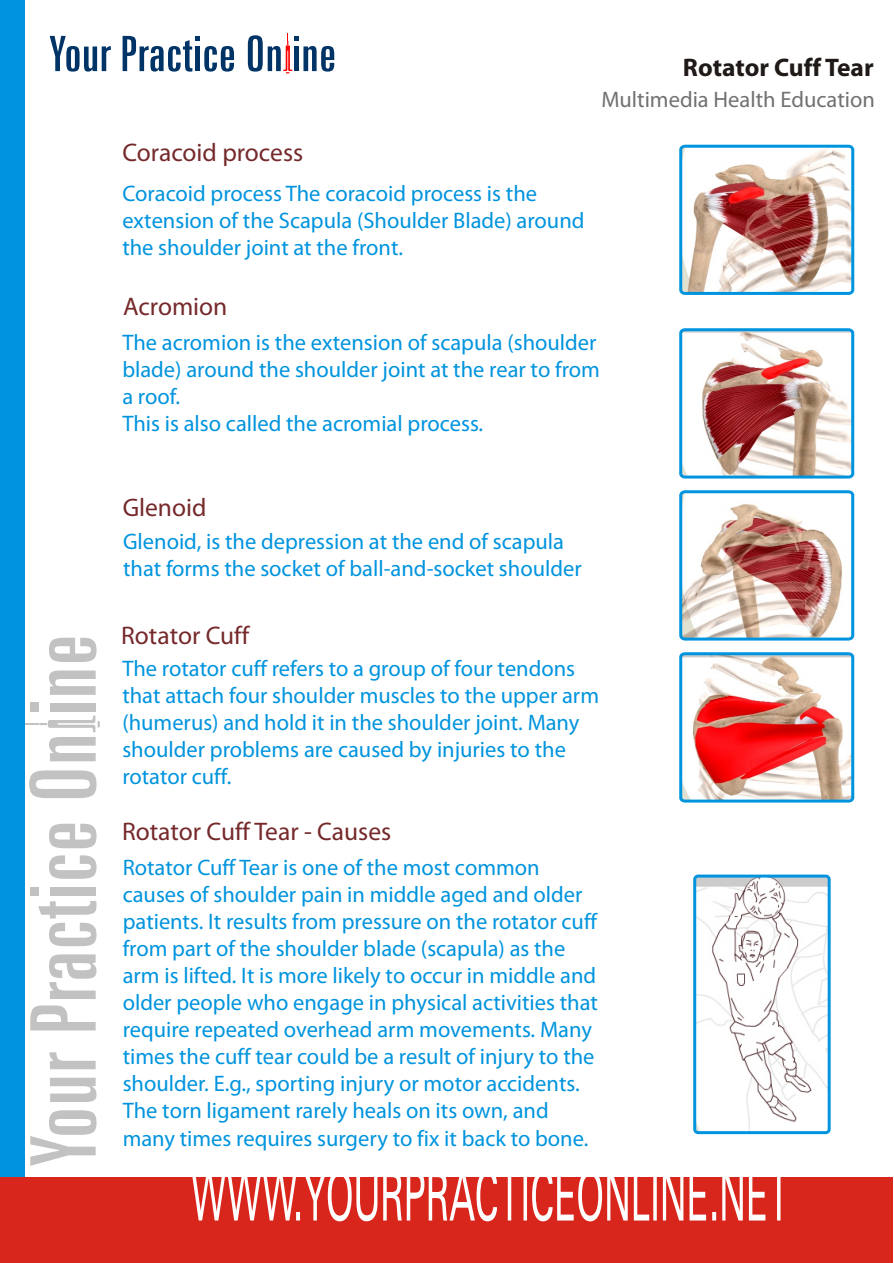
<style>
.page{position:relative;width:894px;height:1263px;background:#fff}
.page>*{position:absolute;margin:0;border:0;box-sizing:border-box;transform-origin:0 0}
.t1{font:25.5px "Myriad Pro";color:#75292b}
.t2{font:700 25.5px "Myriad Pro";color:#1f1a17}
.t3{font:22.5px/27px "Myriad Pro";color:#0094de}
.t4{font:22.5px "Myriad Pro";color:#737070}
</style>
<div class="page">
<svg style="left:49px;top:638px;width:48px;height:24px"></svg>
<div style="left:30px;top:703px;width:8px;height:9px;background:#c2c2c2"></div>
<svg style="left:29px;top:770px;width:68px;height:28px"></svg>
<svg style="left:25px;top:716px;width:75px;height:45px"></svg>
<svg style="left:49px;top:671px;width:47px;height:24px"></svg>
<div style="left:50px;top:703px;width:46px;height:9px;background:#c2c2c2"></div>
<div style="left:30px;top:887px;width:8px;height:9px;background:#c2c2c2"></div>
<svg style="left:49px;top:855px;width:48px;height:24px"></svg>
<div style="left:50px;top:887px;width:46px;height:9px;background:#c2c2c2"></div>
<svg style="left:49px;top:824px;width:48px;height:24px"></svg>
<svg style="left:30px;top:1005px;width:66px;height:25px"></svg>
<svg style="left:38px;top:901px;width:59px;height:45px"></svg>
<svg style="left:49px;top:954px;width:48px;height:45px"></svg>
<svg style="left:30px;top:1110px;width:67px;height:56px"></svg>
<svg style="left:49px;top:1052px;width:47px;height:17px"></svg>
<svg style="left:50px;top:1078px;width:47px;height:24px"></svg>
<div style="left:0;top:0;width:25px;height:1189px;background:#0094de"></div>
<div style="left:0;top:1177px;width:892px;height:86px;background:#d9261c"></div>
<svg style="left:192px;top:1177px;width:589px;height:44px"></svg>
<svg style="left:248px;top:33px;width:86px;height:40px"></svg>
<div style="left:294px;top:47px;width:5px;height:24px;background:#036"></div>
<svg style="left:123px;top:36px;width:111px;height:36px"></svg>
<svg style="left:50px;top:36px;width:61px;height:36px"></svg>
<img style="left:683px;top:149px;width:167px;height:142px">
<div style="left:679px;top:145px;width:175px;height:150px;border:3px solid #0094de;border-radius:4px"></div>
<svg style="left:679px;top:328px;width:176px;height:151px"></svg>
<img style="left:681px;top:492px;width:171px;height:147px">
<div style="left:679px;top:490px;width:175px;height:151px;border:3px solid #0094de;border-radius:4px"></div>
<svg style="left:679px;top:652px;width:176px;height:151px"></svg>
<img style="left:697px;top:879px;width:130px;height:251px">
<div style="left:693px;top:875px;width:138px;height:259px;border:3px solid #0094de;border-radius:3px"></div>
<p class="t2" style="left:683px;top:57px;width:192px">Rotator Cuff Tear</p>
<p class="t4" style="left:601px;top:91px;width:275px">Multimedia Health Education</p>
<p class="t1" style="left:122px;top:143px;width:182px">Coracoid process</p>
<p class="t3" style="left:122px;top:182px;width:464px">Coracoid process The coracoid process is the extension of the Scapula (Shoulder Blade) around the shoulder joint at the front.</p>
<p class="t1" style="left:123px;top:297px;width:106px">Acromion</p>
<p class="t3" style="left:122px;top:331px;width:479px">The acromion is the extension of scapula (shoulder blade) around the shoulder joint at the rear to from a roof.<br>This is also called the acromial process.</p>
<p class="t1" style="left:123px;top:498px;width:85px">Glenoid</p>
<p class="t3" style="left:123px;top:530px;width:460px">Glenoid, is the depression at the end of scapula that forms the socket of ball-and-socket shoulder</p>
<p class="t1" style="left:121px;top:626px;width:129px">Rotator Cuff</p>
<p class="t3" style="left:122px;top:657px;width:478px">The rotator cuff refers to a group of four tendons that attach four shoulder muscles to the upper arm (humerus) and hold it in the shoulder joint. Many shoulder problems are caused by injuries to the rotator cuff.</p>
<p class="t1" style="left:122px;top:821px;width:271px">Rotator Cuff Tear - Causes</p>
<p class="t3" style="left:123px;top:856px;width:477px">Rotator Cuff Tear is one of the most common causes of shoulder pain in middle aged and older patients. It results from pressure on the rotator cuff from part of the shoulder blade (scapula) as the arm is lifted. It is more likely to occur in middle and older people who engage in physical activities that require repeated overhead arm movements. Many times the cuff tear could be a result of injury to the shoulder. E.g., sporting injury or motor accidents.<br>The torn ligament rarely heals on its own, and many times requires surgery to fix it back to bone.</p>
</div>
